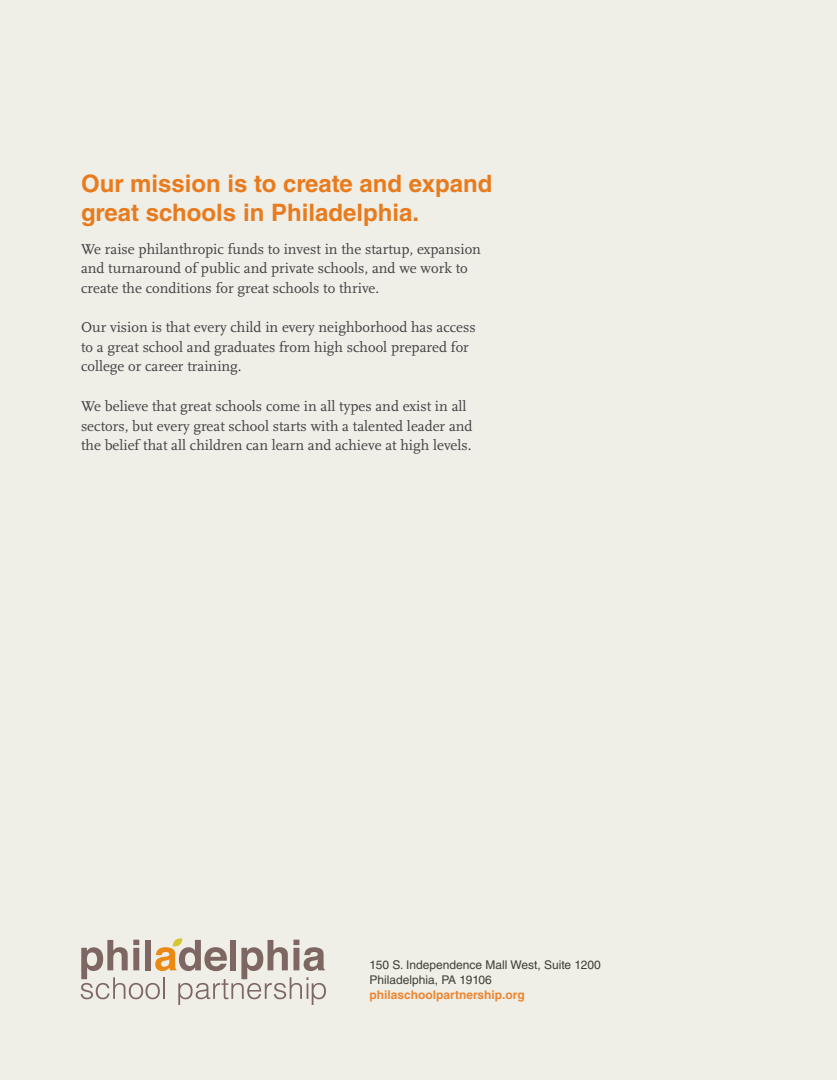
<style>
.page{position:relative;width:837px;height:1080px;background:#efeee7}
.page>*{position:absolute;margin:0;border:0;box-sizing:border-box;transform-origin:0 0}
.t1{font:700 24px/28.5px "Helvetica LT Std";color:#e87b1e}
.t2{font:15px/19.5px "Scala";color:#414042}
.t3{font:12px/15px "Helvetica LT Std";color:#403f36}
.t4{font:700 12px "Helvetica LT Std";color:#eb8630}
</style>
<div class="page">
<svg style="left:81px;top:938px;width:245px;height:67px"></svg>
<h1 class="t1" style="left:81px;top:169px;width:413px">Our mission is to create and expand great schools in Philadelphia.</h1>
<p class="t2" style="left:81px;top:239px;width:401px">We raise philanthropic funds to invest in the startup, expansion and turnaround of public and private schools, and we work to create the conditions for great schools to thrive.</p>
<p class="t2" style="left:81px;top:318px;width:396px">Our vision is that every child in every neighborhood has access to a great school and graduates from high school prepared for college or career training.</p>
<p class="t2" style="left:81px;top:397px;width:393px">We believe that great schools come in all types and exist in all sectors, but every great school starts with a talented leader and the belief that all children can learn and achieve at high levels.</p>
<p class="t3" style="left:370px;top:957px;width:233px">150 S. Independence Mall West, Suite 1200<br>Philadelphia, PA 19106</p>
<p class="t4" style="left:370px;top:987px;width:157px">philaschoolpartnership.org</p>
</div>
